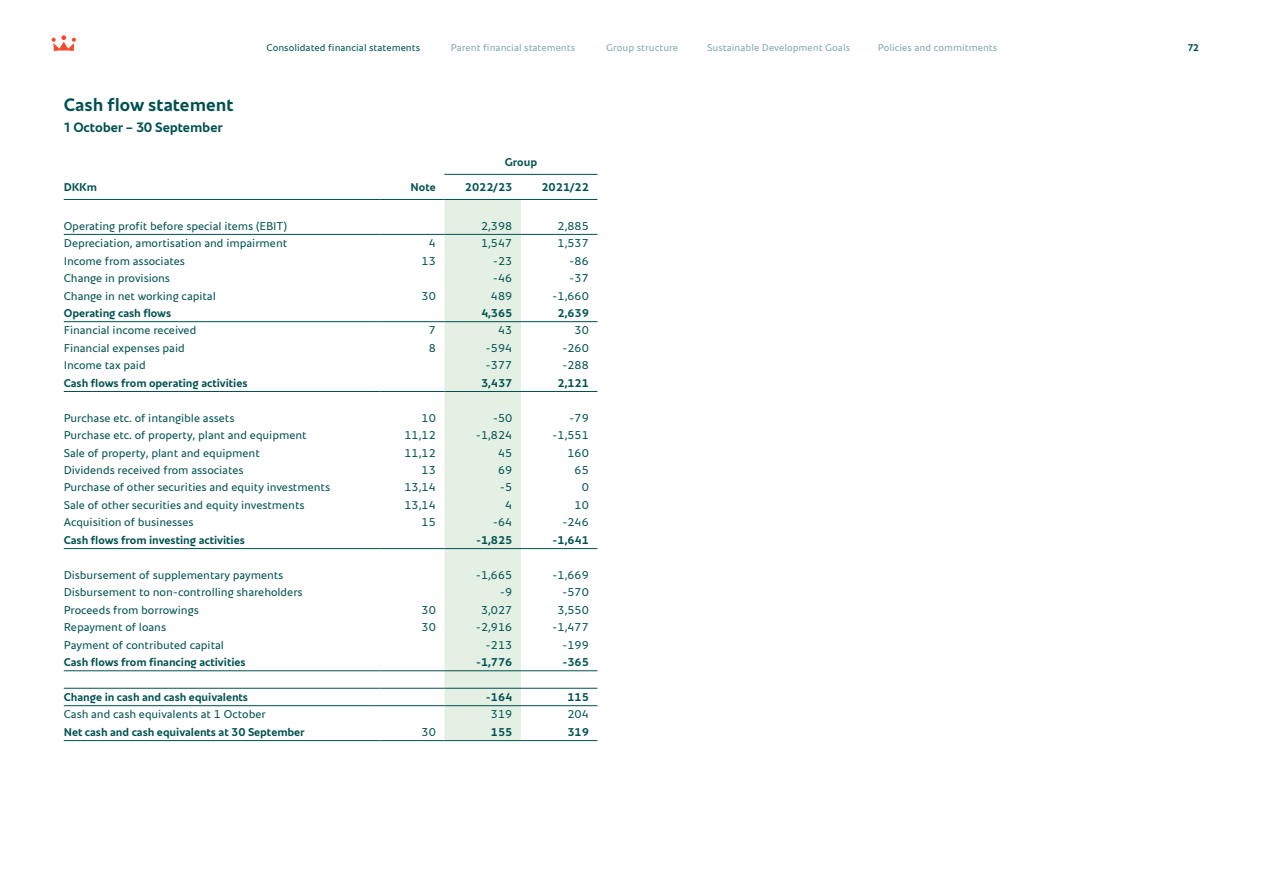
<style>
.page{position:relative;width:1263px;height:893px;background:#fff}
.page>*{position:absolute;margin:0;border:0;box-sizing:border-box;transform-origin:0 0}
.t1{font:700 18px "Danish Crown Sans";color:#005151}
.t2{font:700 13.5px "Danish Crown Sans";letter-spacing:-.01em;color:#005151}
.t3{font:11.25px "Danish Crown Sans";letter-spacing:-.005em;color:#005151}
.t4{font:700 11.25px "Danish Crown Sans";letter-spacing:-.005em;color:#005151}
.t5{font:9.75px "Danish Crown Sans";color:#80a8a8}
.t6{font:9.75px "Danish Crown Sans";color:#005151}
.t7{font:700 9.75px "Danish Crown Sans";color:#005151}
</style>
<div class="page">
<div style="left:444px;top:200px;width:77px;height:540px;background:#e3f0e3"></div>
<hr style="left:64px;top:688px;width:317px;height:1px;background:#005151">
<hr style="left:381px;top:688px;width:63px;height:1px;background:#005151">
<hr style="left:444px;top:688px;width:77px;height:1px;background:#005151">
<hr style="left:521px;top:688px;width:76px;height:1px;background:#005151">
<hr style="left:444px;top:174px;width:77px;height:1px;background:#005151">
<hr style="left:521px;top:174px;width:76px;height:1px;background:#005151">
<hr style="left:64px;top:199px;width:317px;height:1px;background:#005151">
<hr style="left:381px;top:199px;width:63px;height:1px;background:#005151">
<hr style="left:444px;top:199px;width:77px;height:1px;background:#005151">
<hr style="left:521px;top:199px;width:76px;height:1px;background:#005151">
<hr style="left:64px;top:234px;width:317px;height:1px;background:#005151">
<hr style="left:381px;top:234px;width:63px;height:1px;background:#005151">
<hr style="left:444px;top:234px;width:77px;height:1px;background:#005151">
<hr style="left:521px;top:234px;width:76px;height:1px;background:#005151">
<hr style="left:64px;top:321px;width:317px;height:1px;background:#005151">
<hr style="left:381px;top:321px;width:63px;height:1px;background:#005151">
<hr style="left:444px;top:321px;width:77px;height:1px;background:#005151">
<hr style="left:521px;top:321px;width:76px;height:1px;background:#005151">
<hr style="left:64px;top:391px;width:317px;height:1px;background:#005151">
<hr style="left:381px;top:391px;width:63px;height:1px;background:#005151">
<hr style="left:444px;top:391px;width:77px;height:1px;background:#005151">
<hr style="left:521px;top:391px;width:76px;height:1px;background:#005151">
<hr style="left:64px;top:548px;width:317px;height:1px;background:#005151">
<hr style="left:381px;top:548px;width:63px;height:1px;background:#005151">
<hr style="left:444px;top:548px;width:77px;height:1px;background:#005151">
<hr style="left:521px;top:548px;width:76px;height:1px;background:#005151">
<hr style="left:64px;top:670px;width:317px;height:1px;background:#005151">
<hr style="left:381px;top:670px;width:63px;height:1px;background:#005151">
<hr style="left:444px;top:670px;width:77px;height:1px;background:#005151">
<hr style="left:521px;top:670px;width:76px;height:1px;background:#005151">
<hr style="left:64px;top:705px;width:317px;height:1px;background:#005151">
<hr style="left:381px;top:705px;width:63px;height:1px;background:#005151">
<hr style="left:444px;top:705px;width:77px;height:1px;background:#005151">
<hr style="left:521px;top:705px;width:76px;height:1px;background:#005151">
<hr style="left:64px;top:740px;width:317px;height:1px;background:#005151">
<hr style="left:381px;top:740px;width:63px;height:1px;background:#005151">
<hr style="left:444px;top:740px;width:77px;height:1px;background:#005151">
<hr style="left:521px;top:740px;width:76px;height:1px;background:#005151">
<svg style="left:52px;top:35px;width:24px;height:16px"></svg>
<h1 class="t1" style="left:64px;top:92px;width:171px">Cash flow statement</h1>
<p class="t2" style="left:64px;top:118px;width:161px">1 October – 30 September</p>
<p class="t6" style="left:266px;top:41px;width:155px">Consolidated financial statements</p>
<p class="t5" style="left:451px;top:41px;width:126px">Parent financial statements</p>
<p class="t5" style="left:606px;top:41px;width:73px">Group structure</p>
<p class="t5" style="left:707px;top:41px;width:144px">Sustainable Development Goals</p>
<p class="t5" style="left:878px;top:41px;width:121px">Policies and commitments</p>
<p class="t7" style="left:1188px;top:41px;width:13px">72</p>
<p class="t4" style="left:505px;top:154px;width:34px">Group</p>
<p class="t4" style="left:64px;top:180px;width:35px">DKKm</p>
<p class="t4" style="left:411px;top:180px;width:27px">Note</p>
<p class="t4" style="left:465px;top:180px;width:49px">2022/23</p>
<p class="t4" style="left:541px;top:180px;width:49px">2021/22</p>
<p class="t3" style="left:64px;top:218px;width:225px">Operating profit before special items (EBIT)</p>
<p class="t3" style="left:481px;top:218px;width:33px">2,398</p>
<p class="t3" style="left:558px;top:218px;width:33px">2,885</p>
<p class="t3" style="left:64px;top:236px;width:225px">Depreciation, amortisation and impairment</p>
<p class="t3" style="left:429px;top:236px;width:9px">4</p>
<p class="t3" style="left:481px;top:236px;width:33px">1,547</p>
<p class="t3" style="left:558px;top:236px;width:33px">1,537</p>
<p class="t3" style="left:64px;top:253px;width:123px">Income from associates</p>
<p class="t3" style="left:421px;top:253px;width:16px">13</p>
<p class="t3" style="left:493px;top:253px;width:21px">-23</p>
<p class="t3" style="left:569px;top:253px;width:21px">-86</p>
<p class="t3" style="left:64px;top:271px;width:108px">Change in provisions</p>
<p class="t3" style="left:493px;top:271px;width:21px">-46</p>
<p class="t3" style="left:569px;top:271px;width:21px">-37</p>
<p class="t3" style="left:64px;top:288px;width:154px">Change in net working capital</p>
<p class="t3" style="left:421px;top:288px;width:16px">30</p>
<p class="t3" style="left:491px;top:288px;width:23px">489</p>
<p class="t3" style="left:552px;top:288px;width:38px">-1,660</p>
<p class="t4" style="left:64px;top:305px;width:109px">Operating cash flows</p>
<p class="t4" style="left:481px;top:305px;width:33px">4,365</p>
<p class="t4" style="left:558px;top:305px;width:33px">2,639</p>
<p class="t3" style="left:64px;top:323px;width:134px">Financial income received</p>
<p class="t3" style="left:429px;top:323px;width:9px">7</p>
<p class="t3" style="left:498px;top:323px;width:16px">43</p>
<p class="t3" style="left:575px;top:323px;width:16px">30</p>
<p class="t3" style="left:64px;top:341px;width:123px">Financial expenses paid</p>
<p class="t3" style="left:429px;top:341px;width:9px">8</p>
<p class="t3" style="left:486px;top:341px;width:28px">-594</p>
<p class="t3" style="left:562px;top:341px;width:28px">-260</p>
<p class="t3" style="left:64px;top:358px;width:83px">Income tax paid</p>
<p class="t3" style="left:486px;top:358px;width:28px">-377</p>
<p class="t3" style="left:562px;top:358px;width:28px">-288</p>
<p class="t4" style="left:64px;top:375px;width:185px">Cash flows from operating activities</p>
<p class="t4" style="left:481px;top:375px;width:33px">3,437</p>
<p class="t4" style="left:558px;top:375px;width:33px">2,121</p>
<p class="t3" style="left:64px;top:410px;width:172px">Purchase etc. of intangible assets</p>
<p class="t3" style="left:421px;top:410px;width:16px">10</p>
<p class="t3" style="left:493px;top:410px;width:21px">-50</p>
<p class="t3" style="left:569px;top:410px;width:21px">-79</p>
<p class="t3" style="left:64px;top:428px;width:244px">Purchase etc. of property, plant and equipment</p>
<p class="t3" style="left:404px;top:428px;width:33px">11,12</p>
<p class="t3" style="left:476px;top:428px;width:38px">-1,824</p>
<p class="t3" style="left:552px;top:428px;width:38px">-1,551</p>
<p class="t3" style="left:64px;top:445px;width:198px">Sale of property, plant and equipment</p>
<p class="t3" style="left:404px;top:445px;width:33px">11,12</p>
<p class="t3" style="left:498px;top:445px;width:16px">45</p>
<p class="t3" style="left:567px;top:445px;width:23px">160</p>
<p class="t3" style="left:64px;top:463px;width:181px">Dividends received from associates</p>
<p class="t3" style="left:421px;top:463px;width:16px">13</p>
<p class="t3" style="left:498px;top:463px;width:16px">69</p>
<p class="t3" style="left:575px;top:463px;width:16px">65</p>
<p class="t3" style="left:64px;top:480px;width:268px">Purchase of other securities and equity investments</p>
<p class="t3" style="left:404px;top:480px;width:33px">13,14</p>
<p class="t3" style="left:500px;top:480px;width:14px">-5</p>
<p class="t3" style="left:582px;top:480px;width:9px">0</p>
<p class="t3" style="left:64px;top:498px;width:242px">Sale of other securities and equity investments</p>
<p class="t3" style="left:404px;top:498px;width:33px">13,14</p>
<p class="t3" style="left:505px;top:498px;width:9px">4</p>
<p class="t3" style="left:575px;top:498px;width:16px">10</p>
<p class="t3" style="left:64px;top:515px;width:131px">Acquisition of businesses</p>
<p class="t3" style="left:421px;top:515px;width:16px">15</p>
<p class="t3" style="left:493px;top:515px;width:21px">-64</p>
<p class="t3" style="left:562px;top:515px;width:28px">-246</p>
<p class="t4" style="left:64px;top:532px;width:183px">Cash flows from investing activities</p>
<p class="t4" style="left:476px;top:532px;width:38px">-1,825</p>
<p class="t4" style="left:552px;top:532px;width:38px">-1,641</p>
<p class="t3" style="left:64px;top:567px;width:221px">Disbursement of supplementary payments</p>
<p class="t3" style="left:476px;top:567px;width:38px">-1,665</p>
<p class="t3" style="left:552px;top:567px;width:38px">-1,669</p>
<p class="t3" style="left:64px;top:585px;width:240px">Disbursement to non-controlling shareholders</p>
<p class="t3" style="left:500px;top:585px;width:14px">-9</p>
<p class="t3" style="left:562px;top:585px;width:28px">-570</p>
<p class="t3" style="left:64px;top:602px;width:136px">Proceeds from borrowings</p>
<p class="t3" style="left:421px;top:602px;width:16px">30</p>
<p class="t3" style="left:481px;top:602px;width:33px">3,027</p>
<p class="t3" style="left:558px;top:602px;width:33px">3,550</p>
<p class="t3" style="left:64px;top:620px;width:104px">Repayment of loans</p>
<p class="t3" style="left:421px;top:620px;width:16px">30</p>
<p class="t3" style="left:476px;top:620px;width:38px">-2,916</p>
<p class="t3" style="left:552px;top:620px;width:38px">-1,477</p>
<p class="t3" style="left:64px;top:637px;width:162px">Payment of contributed capital</p>
<p class="t3" style="left:486px;top:637px;width:28px">-213</p>
<p class="t3" style="left:562px;top:637px;width:28px">-199</p>
<p class="t4" style="left:64px;top:654px;width:183px">Cash flows from financing activities</p>
<p class="t4" style="left:476px;top:654px;width:38px">-1,776</p>
<p class="t4" style="left:562px;top:654px;width:28px">-365</p>
<p class="t4" style="left:64px;top:689px;width:186px">Change in cash and cash equivalents</p>
<p class="t4" style="left:486px;top:689px;width:28px">-164</p>
<p class="t4" style="left:567px;top:689px;width:23px">115</p>
<p class="t3" style="left:64px;top:707px;width:204px">Cash and cash equivalents at 1 October</p>
<p class="t3" style="left:491px;top:707px;width:23px">319</p>
<p class="t3" style="left:567px;top:707px;width:23px">204</p>
<p class="t4" style="left:64px;top:724px;width:243px">Net cash and cash equivalents at 30 September</p>
<p class="t3" style="left:421px;top:724px;width:16px">30</p>
<p class="t4" style="left:491px;top:724px;width:23px">155</p>
<p class="t4" style="left:567px;top:724px;width:23px">319</p>
</div>
